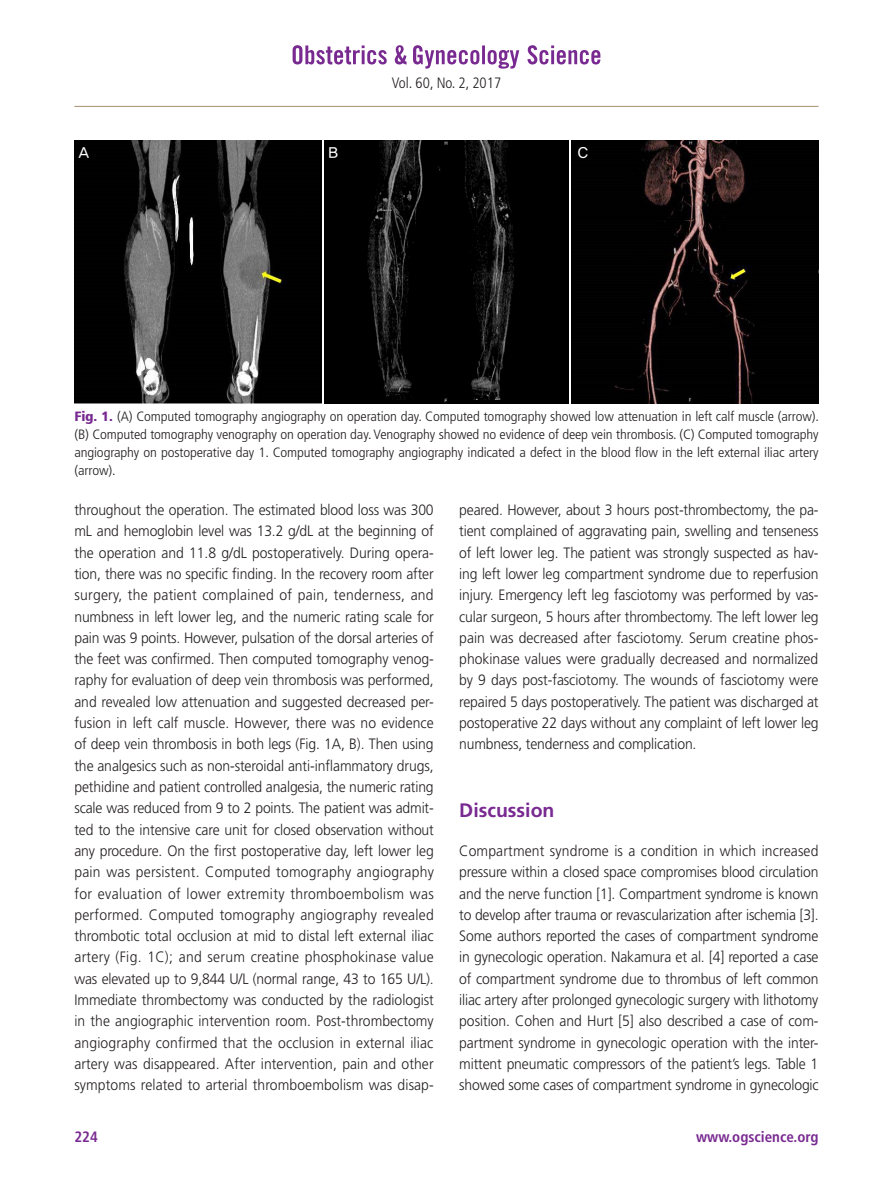
<style>
.page{position:relative;width:893px;height:1191px;background:#fff}
.page>*{position:absolute;margin:0;border:0;box-sizing:border-box;transform-origin:0 0}
.제목1-보라{font:700 19.5px "Frutiger LT Std";color:#792a91}
.제목밑_본문{font:300 15px/21.3px "Frutiger LT Std";letter-spacing:-.01em;color:#231f20;text-align:justify;scale:.93 1}
.t1{font:700 condensed 15px "Frutiger LT Std";color:#792a91}
.t2{font:300 condensed 15px "Frutiger LT Std";color:#231f20}
.그림A-B{font:15px "YDIYGO330";color:#fff}
.표_타이틀{font:300 condensed 13.5px/18px "Frutiger LT Std";letter-spacing:-.01em;color:#231f20;text-align:justify;scale:1.09 1}
.s1{font-weight:900;color:#792a91}
</style>
<div class="page">
<hr style="left:74px;top:106px;width:745px;height:1px;background:#ad9676">
<svg style="left:527px;top:45px;width:73px;height:19px"></svg>
<svg style="left:413px;top:45px;width:106px;height:24px"></svg>
<svg style="left:293px;top:45px;width:114px;height:19px"></svg>
<img style="left:74px;top:140px;width:247px;height:263px">
<img style="left:571px;top:140px;width:248px;height:263px">
<img style="left:325px;top:140px;width:244px;height:263px">
<p class="t2" style="left:392px;top:74px;width:111px">Vol. 60, No. 2, 2017</p>
<p class="그림A-B" style="left:79px;top:144px;width:11px">A</p>
<p class="그림A-B" style="left:328px;top:144px;width:11px">B</p>
<p class="그림A-B" style="left:578px;top:144px;width:12px">C</p>
<p class="표_타이틀" style="left:74px;top:407px;width:685px"><span class="s1">Fig. 1.</span> (A) Computed tomography angiography on operation day. Computed tomography showed low attenuation in left calf muscle (arrow). (B) Computed tomography venography on operation day. Venography showed no evidence of deep vein thrombosis. (C) Computed tomography angiography on postoperative day 1. Computed tomography angiography indicated a defect in the blood flow in the left external iliac artery (arrow).</p>
<p class="제목밑_본문" style="left:74px;top:499px;width:388px">throughout the operation. The estimated blood loss was 300 mL and hemoglobin level was 13.2 g/dL at the beginning of the operation and 11.8 g/dL postoperatively. During opera&shy;tion, there was no specific finding. In the recovery room after surgery, the patient complained of pain, tenderness, and numbness in left lower leg, and the numeric rating scale for pain was 9 points. However, pulsation of the dorsal arteries of the feet was confirmed. Then computed tomography venog&shy;raphy for evaluation of deep vein thrombosis was performed, and revealed low attenuation and suggested decreased per&shy;fusion in left calf muscle. However, there was no evidence of deep vein thrombosis in both legs (Fig. 1A, B). Then using the analgesics such as non-steroidal anti-inflammatory drugs, pethidine and patient controlled analgesia, the numeric rating scale was reduced from 9 to 2 points. The patient was admit&shy;ted to the intensive care unit for closed observation without any procedure. On the first postoperative day, left lower leg pain was persistent. Computed tomography angiography for evaluation of lower extremity thromboembolism was performed. Computed tomography angiography revealed thrombotic total occlusion at mid to distal left external iliac artery (Fig. 1C); and serum creatine phosphokinase value was elevated up to 9,844 U/L (normal range, 43 to 165 U/L).<br>Immediate thrombectomy was conducted by the radiologist in the angiographic intervention room. Post-thrombectomy angiography confirmed that the occlusion in external iliac artery was disappeared. After intervention, pain and other symptoms related to arterial thromboembolism was disap-</p>
<p class="제목밑_본문" style="left:459px;top:499px;width:388px">peared. However, about 3 hours post-thrombectomy, the pa&shy;tient complained of aggravating pain, swelling and tenseness of left lower leg. The patient was strongly suspected as hav&shy;ing left lower leg compartment syndrome due to reperfusion injury. Emergency left leg fasciotomy was performed by vas&shy;cular surgeon, 5 hours after thrombectomy. The left lower leg pain was decreased after fasciotomy. Serum creatine phos&shy;phokinase values were gradually decreased and normalized by 9 days post-fasciotomy. The wounds of fasciotomy were repaired 5 days postoperatively. The patient was discharged at postoperative 22 days without any complaint of left lower leg numbness, tenderness and complication.</p>
<p class="제목1-보라" style="left:459px;top:799px;width:97px">Discussion</p>
<p class="제목밑_본문" style="left:459px;top:840px;width:388px">Compartment syndrome is a condition in which increased pressure within a closed space compromises blood circulation and the nerve function [1]. Compartment syndrome is known to develop after trauma or revascularization after ischemia [3].<br>Some authors reported the cases of compartment syndrome in gynecologic operation. Nakamura et al. [4] reported a case of compartment syndrome due to thrombus of left common iliac artery after prolonged gynecologic surgery with lithotomy position. Cohen and Hurt [5] also described a case of com&shy;partment syndrome in gynecologic operation with the inter&shy;mittent pneumatic compressors of the patient’s legs. Table 1 showed some cases of compartment syndrome in gynecologic</p>
<p class="t1" style="left:74px;top:1128px;width:25px">224</p>
<p class="t1" style="left:696px;top:1128px;width:124px">www.ogscience.org</p>
</div>
